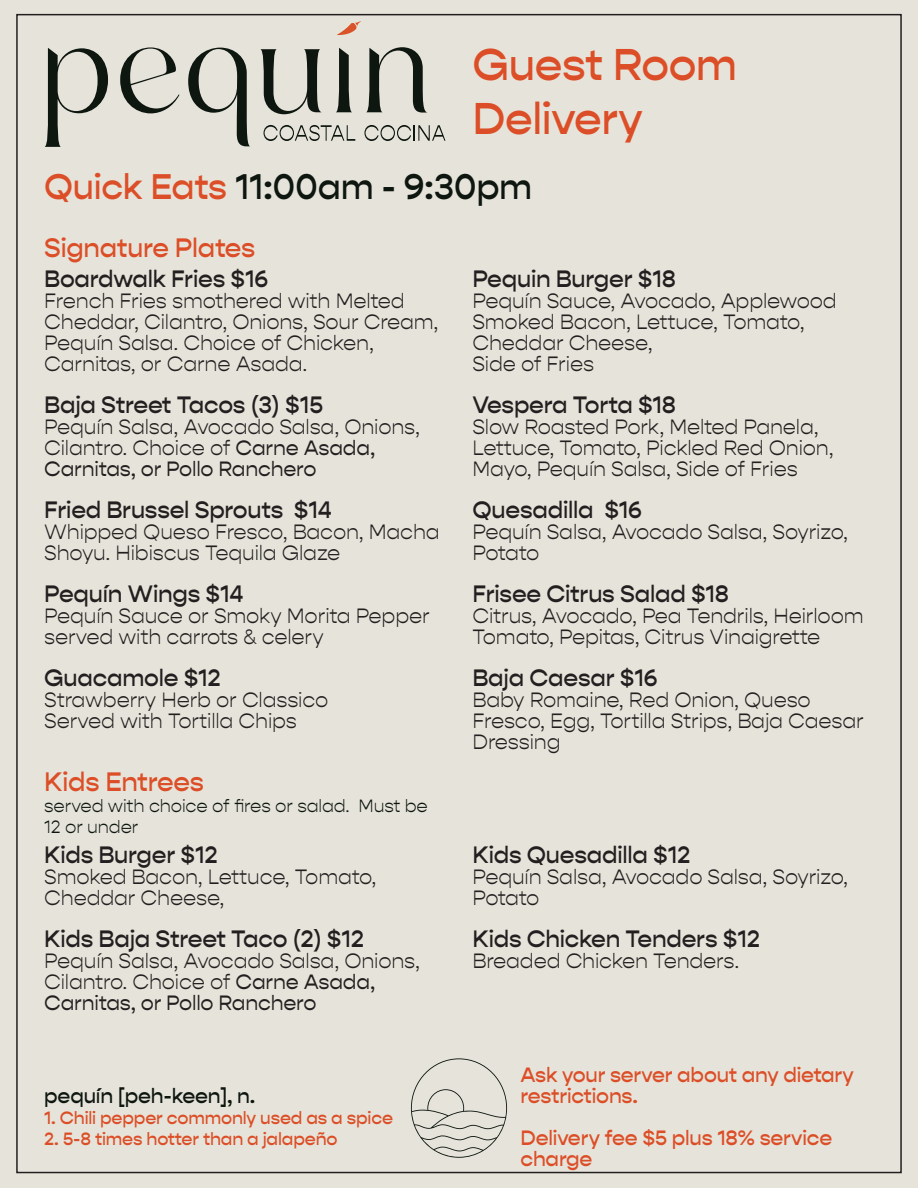
<style>
.page{position:relative;width:918px;height:1188px;background:#e6e4da}
.page>*{position:absolute;margin:0;border:0;box-sizing:border-box;transform-origin:0 0}
.t1{font:500 45px "Gopher";letter-spacing:-.01em;color:#dc4e27}
.t2{font:500 36px "Gopher";letter-spacing:-.01em;color:#0e1610}
.t3{font:500 27px "Gopher";letter-spacing:-.01em;color:#dc4e27}
.t4{font:500 24px "Gopher";letter-spacing:-.01em;color:#231f20}
.t5{font:300 21px/21px "Gopher";letter-spacing:-.01em;color:#231f20}
.t6{font:500 21px/21px "Gopher";letter-spacing:-.01em;color:#dc4e27}
.t7{font:500 21px "Gopher";letter-spacing:-.01em;color:#0e1610}
.t8{font:500 18px "Gopher";letter-spacing:-.01em;color:#dc4e27}
.t9{font:300 18px/21px "Gopher";letter-spacing:-.01em;color:#0e1610}
.s1{color:#dc4e27}
.s2{font-weight:400}
</style>
<div class="page">
<svg style="left:264px;top:125px;width:91px;height:16px"></svg>
<svg style="left:364px;top:125px;width:82px;height:16px"></svg>
<svg style="left:44px;top:48px;width:64px;height:99px"></svg>
<svg style="left:120px;top:47px;width:59px;height:66px"></svg>
<svg style="left:188px;top:48px;width:62px;height:98px"></svg>
<svg style="left:260px;top:49px;width:62px;height:65px"></svg>
<svg style="left:336px;top:48px;width:16px;height:64px"></svg>
<svg style="left:366px;top:47px;width:61px;height:66px"></svg>
<svg style="left:337px;top:21px;width:24px;height:14px"></svg>
<svg style="left:411px;top:1058px;width:96px;height:100px"></svg>
<p class="t1" style="left:472px;top:38px;width:266px">Guest Room</p>
<p class="t1" style="left:472px;top:92px;width:172px">Delivery</p>
<p class="t2" style="left:44px;top:165px;width:490px"><span class="s1">Quick Eats</span> 11:00am - 9:30pm</p>
<p class="t3" style="left:44px;top:231px;width:213px">Signature Plates</p>
<p class="t4" style="left:44px;top:264px;width:225px">Boardwalk Fries $16</p>
<p class="t5" style="left:44px;top:290px;width:396px">French Fries smothered with Melted Cheddar, Cilantro, Onions, Sour Cream, Pequín Salsa. Choice of Chicken, Carnitas, or Carne Asada.</p>
<p class="t4" style="left:44px;top:390px;width:280px">Baja Street Tacos (3) $15</p>
<p class="t5" style="left:44px;top:416px;width:377px">Pequín Salsa, Avocado Salsa, Onions,<br>Cilantro. Choice of <span class="s2">Carne Asada,<br>Carnitas, or Pollo Ranchero</span></p>
<p class="t4" style="left:44px;top:495px;width:289px">Fried Brussel Sprouts $14</p>
<p class="t5" style="left:44px;top:521px;width:397px">Whipped Queso Fresco, Bacon, Macha<br>Shoyu. Hibiscus Tequila Glaze</p>
<p class="t4" style="left:44px;top:579px;width:201px">Pequín Wings $14</p>
<p class="t5" style="left:44px;top:605px;width:387px">Pequín Sauce or Smoky Morita Pepper</p>
<p class="t5" style="left:44px;top:626px;width:281px">served with carrots &amp; celery</p>
<p class="t4" style="left:44px;top:663px;width:178px">Guacamole $12</p>
<p class="t5" style="left:44px;top:689px;width:286px">Strawberry Herb or Classico</p>
<p class="t5" style="left:44px;top:710px;width:254px">Served with Tortilla Chips</p>
<p class="t3" style="left:44px;top:765px;width:161px">Kids Entrees</p>
<p class="t9" style="left:44px;top:795px;width:385px">served with choice of fires or salad. Must be<br>12 or under</p>
<p class="t4" style="left:44px;top:840px;width:175px">Kids Burger $12</p>
<p class="t5" style="left:44px;top:866px;width:334px">Smoked Bacon, Lettuce, Tomato,<br>Cheddar Cheese,</p>
<p class="t4" style="left:44px;top:924px;width:321px">Kids Baja Street Taco (2) $12</p>
<p class="t5" style="left:44px;top:950px;width:377px">Pequín Salsa, Avocado Salsa, Onions,<br>Cilantro. Choice of <span class="s2">Carne Asada,<br>Carnitas, or Pollo Ranchero</span></p>
<p class="t4" style="left:472px;top:264px;width:205px">Pequin Burger $18</p>
<p class="t5" style="left:472px;top:290px;width:366px">Pequín Sauce, Avocado, Applewood<br>Smoked Bacon, Lettuce, Tomato,<br>Cheddar Cheese,<br>Side of Fries</p>
<p class="t4" style="left:472px;top:390px;width:205px">Vespera Torta $18</p>
<p class="t5" style="left:472px;top:416px;width:363px">Slow Roasted Pork, Melted Panela,<br>Lettuce, Tomato, Pickled Red Onion,<br>Mayo, Pequín Salsa, Side of Fries</p>
<p class="t4" style="left:472px;top:495px;width:171px">Quesadilla $16</p>
<p class="t5" style="left:472px;top:521px;width:377px">Pequín Salsa, Avocado Salsa, Soyrizo,<br>Potato</p>
<p class="t4" style="left:472px;top:579px;width:258px">Frisee Citrus Salad $18</p>
<p class="t5" style="left:472px;top:605px;width:393px">Citrus, Avocado, Pea Tendrils, Heirloom<br>Tomato, Pepitas, Citrus Vinaigrette</p>
<p class="t4" style="left:472px;top:663px;width:186px">Baja Caesar $16</p>
<p class="t5" style="left:472px;top:689px;width:393px">Baby Romaine, Red Onion, Queso<br>Fresco, Egg, Tortilla Strips, Baja Caesar<br>Dressing</p>
<p class="t4" style="left:472px;top:840px;width:220px">Kids Quesadilla $12</p>
<p class="t5" style="left:472px;top:866px;width:377px">Pequín Salsa, Avocado Salsa, Soyrizo,<br>Potato</p>
<p class="t4" style="left:472px;top:924px;width:289px">Kids Chicken Tenders $12</p>
<p class="t5" style="left:472px;top:950px;width:268px">Breaded Chicken Tenders.</p>
<p class="t7" style="left:44px;top:1083px;width:213px">pequín [peh-keen], n.</p>
<p class="t8" style="left:44px;top:1107px;width:350px">1. Chili pepper commonly used as a spice</p>
<p class="t8" style="left:44px;top:1128px;width:295px">2. 5-8 times hotter than a jalapeño</p>
<p class="t6" style="left:521px;top:1065px;width:335px">Ask your server about any dietary restrictions.</p>
<p class="t6" style="left:521px;top:1128px;width:313px">Delivery fee $5 plus 18% service charge</p>
</div>
